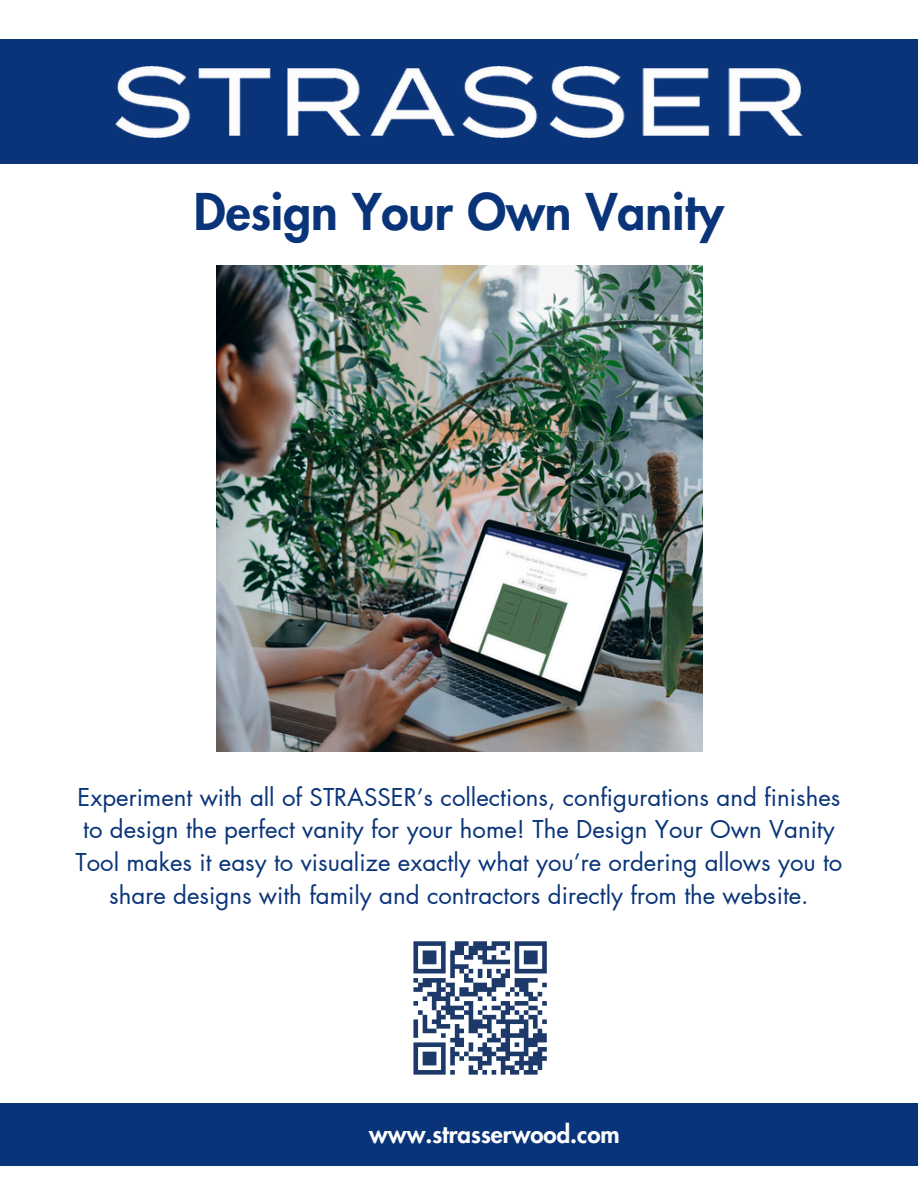
<style>
.page{position:relative;width:918px;height:1188px;background:#fff}
.page>*{position:absolute;margin:0;border:0;box-sizing:border-box;transform-origin:0 0}
.t1{font:800 49.5px "Futura LT Pro";color:#09347a}
.t2{font:24px/32.7px "Futura LT Pro";color:#09347a;text-align:center}
.t3{font:800 24px "Futura LT Pro";color:#fff}
</style>
<div class="page">
<div style="left:0;top:39px;width:918px;height:125px;background:#09347a"></div>
<img style="left:116px;top:66px;width:686px;height:71px">
<div style="left:0;top:1103px;width:918px;height:63px;background:#09347a"></div>
<svg style="left:413px;top:941px;width:134px;height:134px"></svg>
<img style="left:216px;top:265px;width:486px;height:486px">
<p class="t1" style="left:194px;top:189px;width:532px">Design Your Own Vanity</p>
<p class="t2" style="left:75px;top:782px;width:769px">Experiment with all of STRASSER’s collections, configurations and finishes to design the perfect vanity for your home! The Design Your Own Vanity Tool makes it easy to visualize exactly what you’re ordering allows you to share designs with family and contractors directly from the website.</p>
<p class="t3" style="left:369px;top:1124px;width:252px">www.strasserwood.com</p>
</div>
